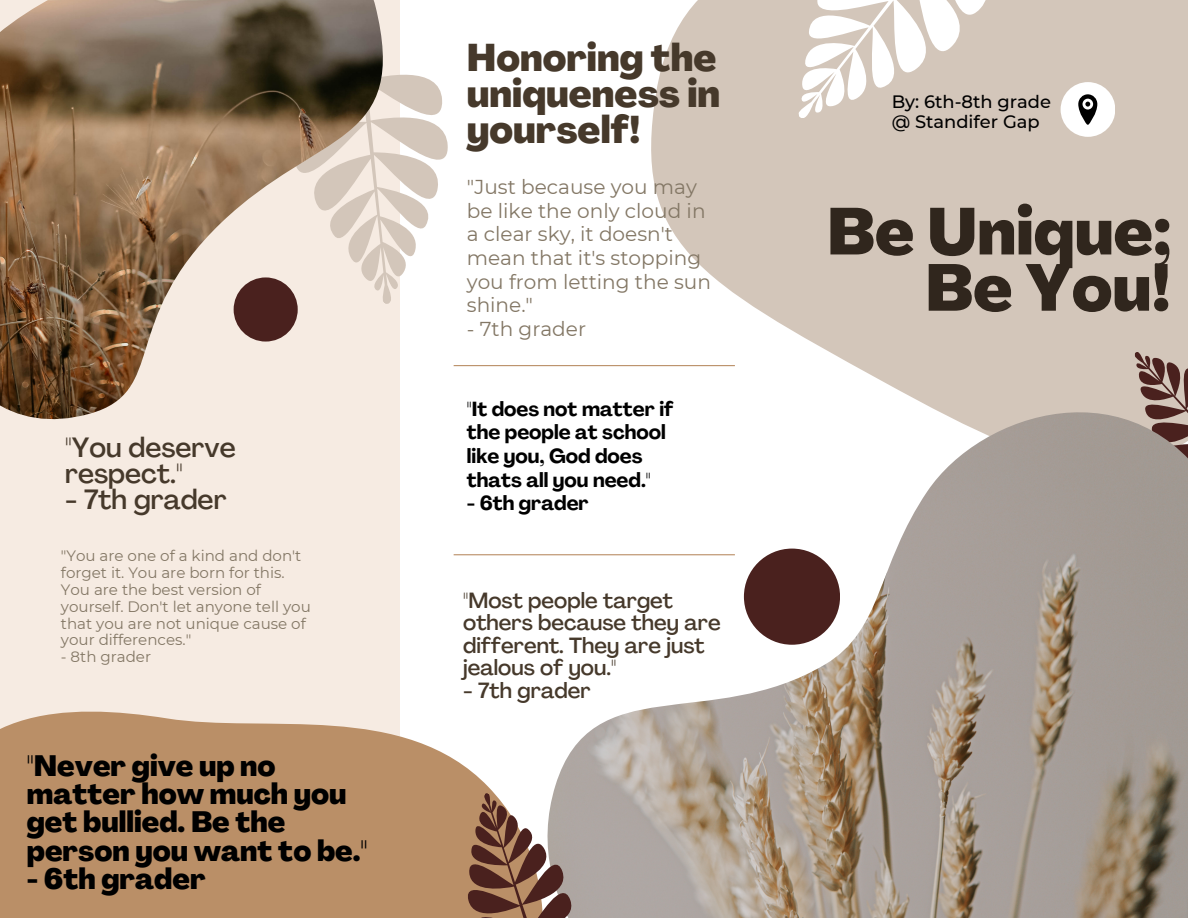
<style>
.page{position:relative;width:1188px;height:918px;background:#fff}
.page>*{position:absolute;margin:0;border:0;box-sizing:border-box;transform-origin:0 0}
.t1{font:800 65.25px/56.2px "Agrandir";color:#30261d;text-align:right}
.t2{font:800 37.95px/36px "Agrandir";color:#46392b;text-align:justify}
.t3{font:800 28.95px/28.2px "Agrandir";color:#000}
.t4{font:500 27.45px/25.8px "Agrandir";color:#46392b}
.t5{font:500 21.75px/22.5px "Agrandir";color:#46392b}
.t6{font:20.1px/23.7px "Montserrat";color:#837765}
.t7{font:700 20.1px/23.7px "Agrandir";color:#000}
.t8{font:500 17.85px/20.2px "Montserrat";color:#000}
.t9{font:15px/16.8px "Montserrat";color:#837765}
</style>
<div class="page">
<svg style="left:626px;top:0;width:562px;height:412px;fill:#d3c6ba"></svg>
<div style="left:0;top:0;width:400px;height:917px;background:#f6ebe2"></div>
<svg style="left:0;top:711px;width:493px;height:207px;background:#bf9873"></svg>
<div style="left:1061px;top:82px;width:54px;height:55px;background:#fff;border-radius:50%"></div>
<svg style="left:763px;top:0;width:290px;height:119px"></svg>
<svg style="left:382px;top:44px;width:66px;height:257px"></svg>
<svg style="left:1129px;top:352px;width:59px;height:60px;background:#987f77"></svg>
<img style="left:548px;top:412px;width:640px;height:506px">
<svg style="left:413px;top:792px;width:214px;height:126px;background:#a58a78"></svg>
<div style="left:744px;top:549px;width:96px;height:96px;background:#4a211e;border-radius:50%"></div>
<img style="left:0;top:0;width:382px;height:419px">
<div style="left:234px;top:277px;width:64px;height:65px;background:#4a211e;border-radius:50%"></div>
<svg style="left:1078px;top:94px;width:19px;height:31px"></svg>
<hr style="left:454px;top:365px;width:281px;height:1px;background:#ba8f67">
<hr style="left:454px;top:554px;width:281px;height:1px;background:#ba8f67">
<h3 class="t4" style="left:65px;top:438px;width:172px">"You deserve respect."</h3>
<h3 class="t4" style="left:65px;top:489px;width:163px">- 7th grader</h3>
<p class="t9" style="left:61px;top:547px;width:251px">"You are one of a kind and don't forget it. You are born for this.<br>You are the best version of yourself. Don't let anyone tell you that you are not unique cause of your differences."</p>
<p class="t9" style="left:61px;top:649px;width:92px">- 8th grader</p>
<h3 class="t3" style="left:27px;top:755px;width:342px">"Never give up no matter how much you get bullied. Be the person you want to be."</h3>
<h3 class="t3" style="left:27px;top:867px;width:180px">- 6th grader</h3>
<h2 class="t2" style="left:467px;top:43px;width:255px">Honoring the uniqueness in yourself!</h2>
<h3 class="t6" style="left:467px;top:175px;width:246px">"Just because you may be like the only cloud in a clear sky, it doesn't mean that it's stopping you from letting the sun shine."</h3>
<h3 class="t6" style="left:467px;top:317px;width:121px">- 7th grader</h3>
<h3 class="t7" style="left:467px;top:399px;width:208px">"It does not matter if the people at school like you, God does thats all you need."</h3>
<h3 class="t7" style="left:467px;top:493px;width:123px">- 6th grader</h3>
<h3 class="t5" style="left:463px;top:591px;width:259px">"Most people target others because they are different. They are just jealous of you."</h3>
<h3 class="t5" style="left:463px;top:681px;width:129px">- 7th grader</h3>
<p class="t8" style="left:892px;top:91px;width:161px">By: 6th-8th grade @ Standifer Gap</p>
<h1 class="t1" style="left:827px;top:210px;width:345px">Be Unique;<br>Be You!</h1>
</div>
